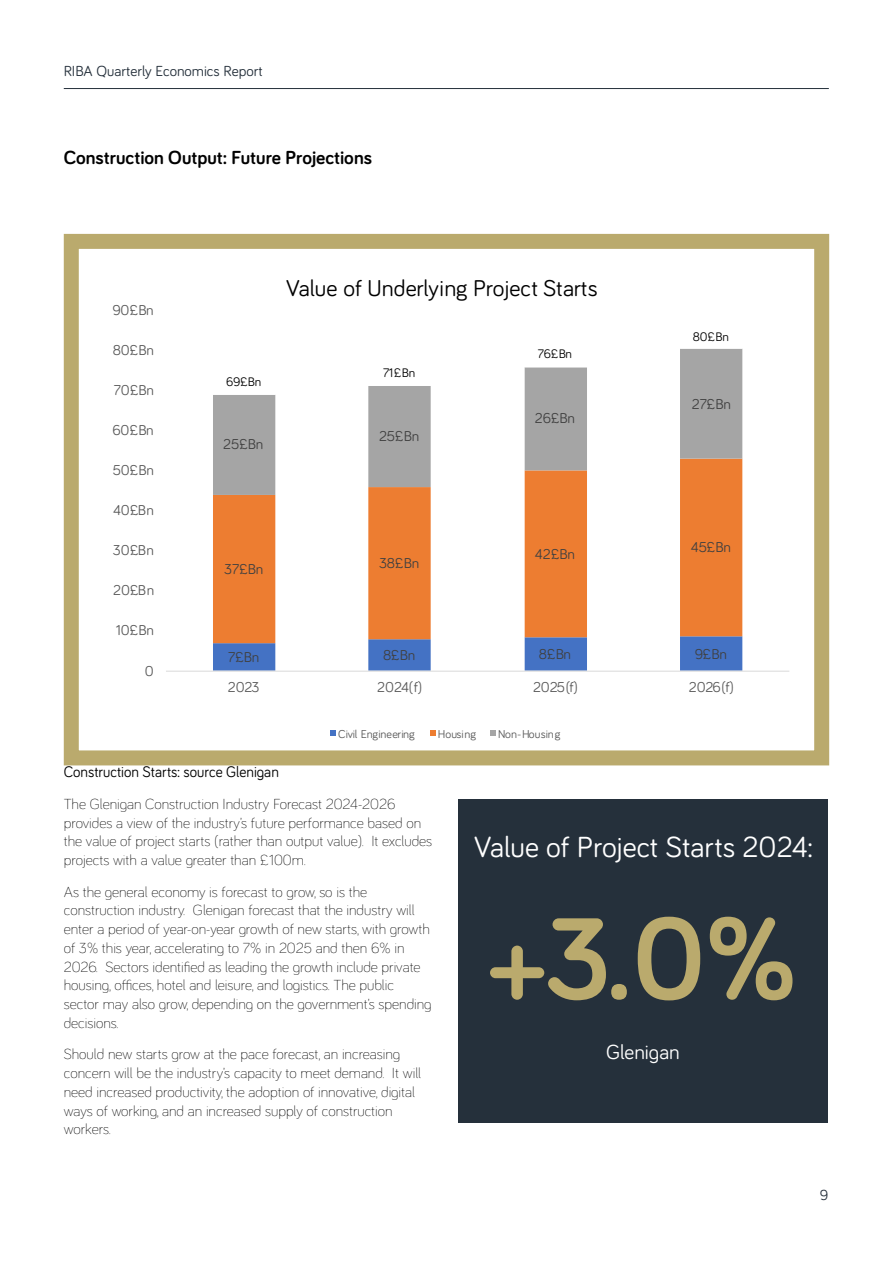
<style>
.page{position:relative;width:893px;height:1263px;background:#fff}
.page>*{position:absolute;margin:0;border:0;box-sizing:border-box;transform-origin:0 0}
.t1{font:700 119.55px "Bariol";color:#baaa6d}
.t2{font:30px "Bariol";color:#fff}
.t3{font:23.55px "Bariol";color:#000}
.t4{font:21px "Bariol";color:#fff}
.t5{font:700 19.5px "Bariol";color:#000}
.t6{font:15.75px "Bariol";color:#000;scale:.95 1}
.t7{font:300 15px/18.8px "Bariol";color:#000}
.t8{font:15px "Bariol";color:#25303b}
.t9{font:14.7px "Bariol";letter-spacing:-.015em;color:#595959}
.t10{font:14.7px "Bariol";letter-spacing:-.03em;color:#404040}
.t11{font:12.75px "Bariol";letter-spacing:-.025em;color:#000}
.t12{font:11.85px "Bariol";color:#595959}
.t13{font:11.85px "Bariol";letter-spacing:-.02em;color:#595959}
</style>
<div class="page">
<hr style="left:64px;top:88px;width:765px;height:1px;background:#25303b">
<div style="left:64px;top:234px;width:765px;height:531px;border:15px solid #baaa6d"></div>
<svg style="left:213px;top:643px;width:529px;height:28px"></svg>
<svg style="left:213px;top:495px;width:529px;height:148px"></svg>
<svg style="left:213px;top:395px;width:529px;height:100px"></svg>
<svg style="left:368px;top:348px;width:374px;height:47px"></svg>
<hr style="left:166px;top:671px;width:623px;height:1px;background:#d9d9d9">
<svg style="left:330px;top:730px;width:6px;height:6px"></svg>
<svg style="left:430px;top:730px;width:6px;height:6px"></svg>
<svg style="left:490px;top:730px;width:6px;height:6px"></svg>
<div style="left:458px;top:799px;width:370px;height:324px;background:#25303b"></div>
<p class="t8" style="left:64px;top:60px;width:201px">RIBA Quarterly Economics Report</p>
<h3 class="t5" style="left:64px;top:144px;width:310px">Construction Output: Future Projections</h3>
<p class="t9" style="left:113px;top:300px;width:43px">90£Bn</p>
<p class="t9" style="left:113px;top:340px;width:43px">80£Bn</p>
<p class="t9" style="left:114px;top:380px;width:42px">70£Bn</p>
<p class="t9" style="left:113px;top:420px;width:43px">60£Bn</p>
<p class="t9" style="left:113px;top:460px;width:43px">50£Bn</p>
<p class="t9" style="left:113px;top:500px;width:43px">40£Bn</p>
<p class="t9" style="left:113px;top:540px;width:43px">30£Bn</p>
<p class="t9" style="left:113px;top:580px;width:43px">20£Bn</p>
<p class="t9" style="left:116px;top:620px;width:40px">10£Bn</p>
<p class="t9" style="left:145px;top:660px;width:10px">0</p>
<p class="t11" style="left:226px;top:373px;width:37px">69£Bn</p>
<p class="t10" style="left:223px;top:434px;width:42px">25£Bn</p>
<h3 class="t3" style="left:286px;top:272px;width:313px">Value of Underlying Project Starts</h3>
<p class="t11" style="left:383px;top:364px;width:34px">71£Bn</p>
<p class="t10" style="left:379px;top:426px;width:42px">25£Bn</p>
<p class="t11" style="left:538px;top:345px;width:36px">76£Bn</p>
<p class="t10" style="left:535px;top:408px;width:42px">26£Bn</p>
<p class="t10" style="left:224px;top:559px;width:41px">37£Bn</p>
<p class="t10" style="left:379px;top:553px;width:42px">38£Bn</p>
<p class="t10" style="left:535px;top:544px;width:42px">42£Bn</p>
<p class="t11" style="left:693px;top:328px;width:38px">80£Bn</p>
<p class="t10" style="left:692px;top:394px;width:41px">27£Bn</p>
<p class="t10" style="left:691px;top:537px;width:42px">45£Bn</p>
<p class="t10" style="left:228px;top:647px;width:33px">7£Bn</p>
<p class="t10" style="left:383px;top:645px;width:34px">8£Bn</p>
<p class="t10" style="left:539px;top:644px;width:34px">8£Bn</p>
<p class="t10" style="left:695px;top:644px;width:34px">9£Bn</p>
<p class="t9" style="left:228px;top:677px;width:33px">2023</p>
<p class="t9" style="left:377px;top:677px;width:46px">2024(f)</p>
<p class="t9" style="left:533px;top:677px;width:46px">2025(f)</p>
<p class="t9" style="left:689px;top:677px;width:46px">2026(f)</p>
<p class="t13" style="left:338px;top:726px;width:78px">Civil Engineering</p>
<p class="t12" style="left:438px;top:726px;width:40px">Housing</p>
<p class="t12" style="left:498px;top:726px;width:64px">Non-Housing</p>
<p class="t6" style="left:64px;top:761px;width:228px">Construction Starts: source Glenigan</p>
<p class="t7" style="left:64px;top:793px;width:370px">The Glenigan Construction Industry Forecast 2024-2026 provides a view of the industry’s future performance based on the value of project starts (rather than output value). It excludes projects with a value greater than £100m.</p>
<p class="t7" style="left:64px;top:881px;width:369px">As the general economy is forecast to grow, so is the construction industry. Glenigan forecast that the industry will enter a period of year-on-year growth of new starts, with growth of 3% this year, accelerating to 7% in 2025 and then 6% in 2026. Sectors identified as leading the growth include private housing, offices, hotel and leisure, and logistics. The public sector may also grow, depending on the government’s spending decisions.</p>
<p class="t7" style="left:64px;top:1044px;width:359px">Should new starts grow at the pace forecast, an increasing concern will be the industry’s capacity to meet demand. It will need increased productivity, the adoption of innovative, digital ways of working, and an increased supply of construction workers.</p>
<h2 class="t2" style="left:474px;top:827px;width:340px">Value of Project Starts 2024:</h2>
<h1 class="t1" style="left:490px;top:877px;width:308px">+3.0%</h1>
<h3 class="t4" style="left:606px;top:1038px;width:75px">Glenigan</h3>
<p class="t8" style="left:820px;top:1184px;width:10px">9</p>
</div>
